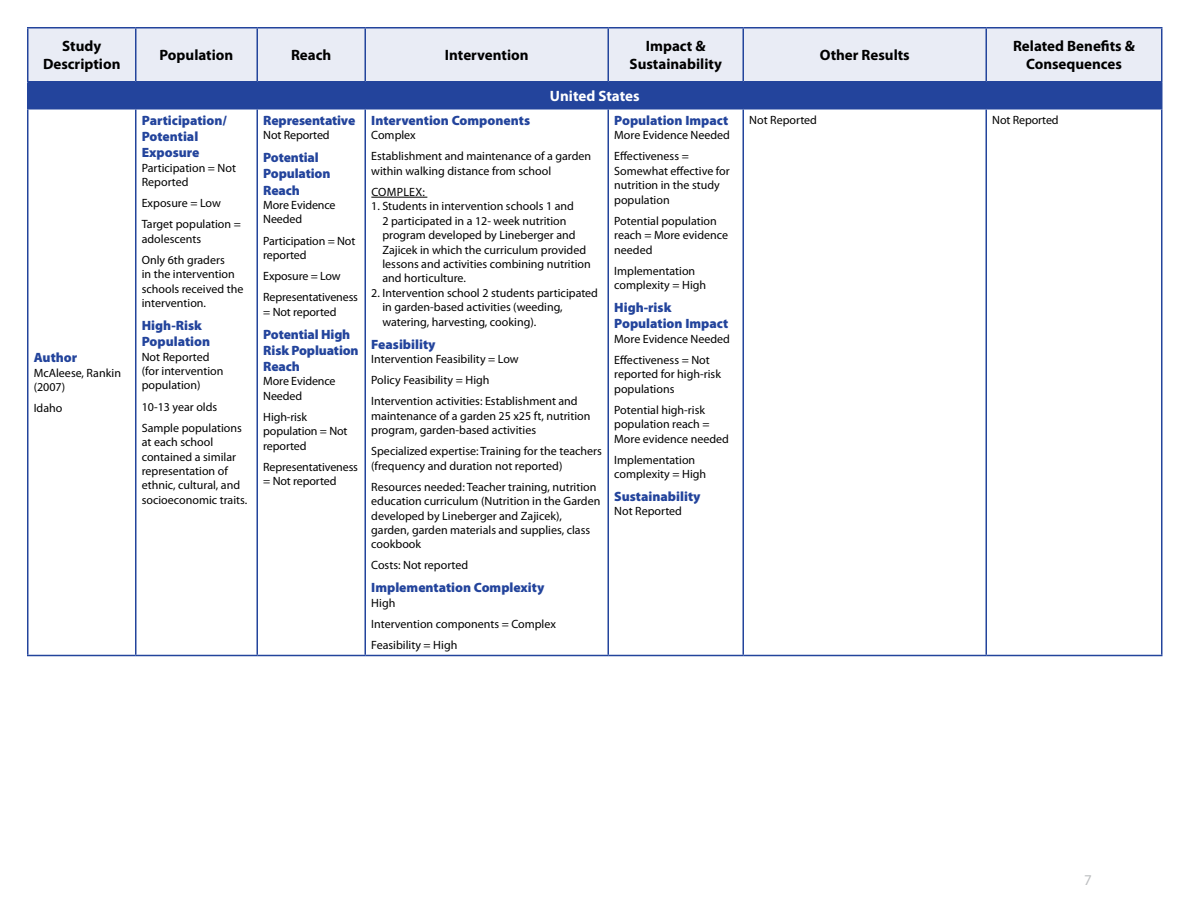
<style>
.page{position:relative;width:1188px;height:918px;background:#fff}
.page>*{position:absolute;margin:0;border:0;box-sizing:border-box;transform-origin:0 0}
.t1{font:700 15px/18px "Myriad Pro";color:#000;text-align:center}
.t2{font:700 15px "Myriad Pro";color:#fff}
.t3{font:15px "Myriad Pro";color:#bcbec0}
.t4{font:900 13.5px/16.2px "Myriad Pro";color:#23449c}
.t5{font:12px/14.4px "Myriad Pro";color:#000}
</style>
<div class="page">
<div style="left:28px;top:28px;width:1133px;height:53px;background:#e9ecf5"></div>
<div style="left:28px;top:82px;width:1134px;height:27px;background:#23449c"></div>
<hr style="left:27px;top:28px;width:1px;height:53px;background:#23449c">
<hr style="left:27px;top:27px;width:109px;height:1px;background:#23449c">
<hr style="left:27px;top:655px;width:109px;height:1px;background:#23449c">
<hr style="left:135px;top:28px;width:1px;height:53px;background:#23449c">
<hr style="left:136px;top:27px;width:121px;height:1px;background:#23449c">
<hr style="left:136px;top:655px;width:121px;height:1px;background:#23449c">
<hr style="left:256px;top:28px;width:2px;height:53px;background:#23449c">
<hr style="left:257px;top:27px;width:108px;height:1px;background:#23449c">
<hr style="left:257px;top:655px;width:108px;height:1px;background:#23449c">
<hr style="left:364px;top:28px;width:2px;height:53px;background:#23449c">
<hr style="left:365px;top:27px;width:243px;height:1px;background:#23449c">
<hr style="left:365px;top:655px;width:243px;height:1px;background:#23449c">
<hr style="left:607px;top:28px;width:2px;height:53px;background:#23449c">
<hr style="left:608px;top:27px;width:135px;height:1px;background:#23449c">
<hr style="left:608px;top:655px;width:135px;height:1px;background:#23449c">
<hr style="left:742px;top:28px;width:2px;height:53px;background:#23449c">
<hr style="left:743px;top:27px;width:243px;height:1px;background:#23449c">
<hr style="left:743px;top:655px;width:243px;height:1px;background:#23449c">
<hr style="left:985px;top:28px;width:2px;height:53px;background:#23449c">
<hr style="left:986px;top:27px;width:176px;height:1px;background:#23449c">
<hr style="left:986px;top:655px;width:176px;height:1px;background:#23449c">
<hr style="left:1161px;top:28px;width:1px;height:53px;background:#23449c">
<svg style="left:27px;top:82px;width:1px;height:26px"></svg>
<hr style="left:27px;top:81px;width:109px;height:1px;background:#23449c">
<hr style="left:136px;top:81px;width:121px;height:1px;background:#23449c">
<hr style="left:257px;top:81px;width:108px;height:1px;background:#23449c">
<hr style="left:365px;top:81px;width:243px;height:1px;background:#23449c">
<hr style="left:608px;top:81px;width:135px;height:1px;background:#23449c">
<hr style="left:743px;top:81px;width:243px;height:1px;background:#23449c">
<hr style="left:986px;top:81px;width:176px;height:1px;background:#23449c">
<hr style="left:27px;top:110px;width:1px;height:545px;background:#23449c">
<hr style="left:27px;top:108px;width:109px;height:2px;background:#23449c">
<hr style="left:135px;top:110px;width:1px;height:545px;background:#23449c">
<hr style="left:136px;top:108px;width:121px;height:2px;background:#23449c">
<hr style="left:256px;top:110px;width:2px;height:545px;background:#23449c">
<hr style="left:257px;top:108px;width:108px;height:2px;background:#23449c">
<hr style="left:364px;top:110px;width:2px;height:545px;background:#23449c">
<hr style="left:365px;top:108px;width:243px;height:2px;background:#23449c">
<hr style="left:607px;top:110px;width:2px;height:545px;background:#23449c">
<hr style="left:608px;top:108px;width:135px;height:2px;background:#23449c">
<hr style="left:742px;top:110px;width:2px;height:545px;background:#23449c">
<hr style="left:743px;top:108px;width:243px;height:2px;background:#23449c">
<hr style="left:985px;top:110px;width:2px;height:545px;background:#23449c">
<hr style="left:986px;top:108px;width:176px;height:2px;background:#23449c">
<hr style="left:1161px;top:110px;width:1px;height:545px;background:#23449c">
<hr style="left:371px;top:197px;width:56px;height:1px;background:#000">
<p class="t1" style="left:43px;top:37px;width:79px">Study<br>Description</p>
<p class="t1" style="left:160px;top:46px;width:75px">Population</p>
<p class="t1" style="left:291px;top:46px;width:42px">Reach</p>
<p class="t1" style="left:445px;top:46px;width:85px">Intervention</p>
<p class="t1" style="left:630px;top:37px;width:94px">Impact &amp;<br>Sustainability</p>
<p class="t1" style="left:820px;top:46px;width:92px">Other Results</p>
<p class="t1" style="left:1013px;top:37px;width:123px">Related Benefits &amp;<br>Consequences</p>
<p class="t2" style="left:550px;top:86px;width:91px">United States</p>
<p class="t4" style="left:34px;top:349px;width:45px">Author</p>
<p class="t5" style="left:34px;top:365px;width:89px">McAleese, Rankin (2007)</p>
<p class="t5" style="left:34px;top:401px;width:30px">Idaho</p>
<p class="t4" style="left:142px;top:112px;width:87px">Participation/<br>Potential<br>Exposure</p>
<p class="t5" style="left:142px;top:160px;width:96px">Participation = Not<br>Reported</p>
<p class="t5" style="left:142px;top:192px;width:101px;line-height:21.1px">Exposure = Low<br>Target population =</p>
<p class="t5" style="left:142px;top:228px;width:85px;line-height:21.1px">adolescents<br>Only 6th graders</p>
<p class="t5" style="left:142px;top:267px;width:103px">in the intervention schools received the intervention.</p>
<p class="t4" style="left:142px;top:317px;width:70px">High-Risk<br>Population</p>
<p class="t5" style="left:142px;top:349px;width:83px">Not Reported (for intervention population)</p>
<p class="t5" style="left:142px;top:396px;width:102px;line-height:21.1px">10-13 year olds<br>Sample populations</p>
<p class="t5" style="left:142px;top:435px;width:107px">at each school contained a similar representation of ethnic, cultural, and socioeconomic traits.</p>
<p class="t4" style="left:263px;top:112px;width:94px">Representative</p>
<p class="t5" style="left:263px;top:128px;width:68px">Not Reported</p>
<p class="t4" style="left:263px;top:149px;width:69px">Potential<br>Population<br>Reach</p>
<p class="t5" style="left:263px;top:198px;width:74px">More Evidence<br>Needed</p>
<p class="t5" style="left:263px;top:233px;width:94px">Participation = Not reported</p>
<p class="t5" style="left:263px;top:265px;width:96px;line-height:21.1px">Exposure = Low<br>Representativeness</p>
<p class="t5" style="left:263px;top:304px;width:75px">= Not reported</p>
<p class="t4" style="left:263px;top:325px;width:97px">Potential High<br>Risk Popluation<br>Reach</p>
<p class="t5" style="left:263px;top:374px;width:74px">More Evidence<br>Needed</p>
<p class="t5" style="left:263px;top:410px;width:86px">High-risk population = Not reported</p>
<p class="t5" style="left:263px;top:460px;width:96px">Representativeness = Not reported</p>
<p class="t4" style="left:371px;top:112px;width:160px">Intervention Components</p>
<p class="t5" style="left:371px;top:124px;width:221px;line-height:21.1px">Complex<br>Establishment and maintenance of a garden</p>
<p class="t5" style="left:371px;top:160px;width:182px;line-height:21.1px">within walking distance from school<br>Comple</p>
<p class="t5" style="left:415px;top:185px;width:11px">x:</p>
<p class="t5" style="left:382px;top:199px;width:210px;text-indent:-11px">1. Students in intervention schools 1 and<br>2 participated in a 12- week nutrition program developed by Lineberger and Zajicek in which the curriculum provided lessons and activities combining nutrition and horticulture.</p>
<p class="t5" style="left:382px;top:285px;width:217px;text-indent:-11px">2. Intervention school 2 students participated in garden-based activities (weeding, watering, harvesting, cooking).</p>
<p class="t4" style="left:371px;top:335px;width:66px">Feasibility</p>
<p class="t5" style="left:371px;top:348px;width:208px;line-height:21.1px">Intervention Feasibility = Low<br>Policy Feasibility = High<br>Intervention activities: Establishment and</p>
<p class="t5" style="left:371px;top:408px;width:221px">maintenance of a garden 25 x25 ft, nutrition program, garden-based activities</p>
<p class="t5" style="left:371px;top:444px;width:232px">Specialized expertise: Training for the teachers (frequency and duration not reported)</p>
<p class="t5" style="left:371px;top:479px;width:231px">Resources needed: Teacher training, nutrition education curriculum (Nutrition in the Garden developed by Lineberger and Zajicek), garden, garden materials and supplies, class cookbook</p>
<p class="t5" style="left:371px;top:558px;width:99px">Costs: Not reported</p>
<p class="t4" style="left:371px;top:579px;width:175px">Implementation Complexity</p>
<p class="t5" style="left:371px;top:592px;width:186px;line-height:21.1px">High<br>Intervention components = Complex<br>Feasibility = High</p>
<p class="t4" style="left:614px;top:112px;width:116px">Population Impact</p>
<p class="t5" style="left:614px;top:124px;width:117px;line-height:21.1px">More Evidence Needed<br>Effectiveness =</p>
<p class="t5" style="left:614px;top:163px;width:117px">Somewhat effective for nutrition in the study population</p>
<p class="t5" style="left:614px;top:213px;width:115px">Potential population reach = More evidence needed</p>
<p class="t5" style="left:614px;top:263px;width:93px">Implementation complexity = High</p>
<p class="t4" style="left:614px;top:299px;width:116px">High-risk<br>Population Impact</p>
<p class="t5" style="left:614px;top:328px;width:117px;line-height:21.1px">More Evidence Needed<br>Effectiveness = Not</p>
<p class="t5" style="left:614px;top:367px;width:108px">reported for high-risk populations</p>
<p class="t5" style="left:614px;top:402px;width:116px">Potential high-risk population reach =<br>More evidence needed</p>
<p class="t5" style="left:614px;top:452px;width:93px">Implementation complexity = High</p>
<p class="t4" style="left:614px;top:488px;width:88px">Sustainability</p>
<p class="t5" style="left:614px;top:504px;width:69px">Not Reported</p>
<p class="t5" style="left:749px;top:112px;width:69px">Not Reported</p>
<p class="t5" style="left:992px;top:112px;width:68px">Not Reported</p>
<p class="t3" style="left:1084px;top:871px;width:9px">7</p>
</div>
